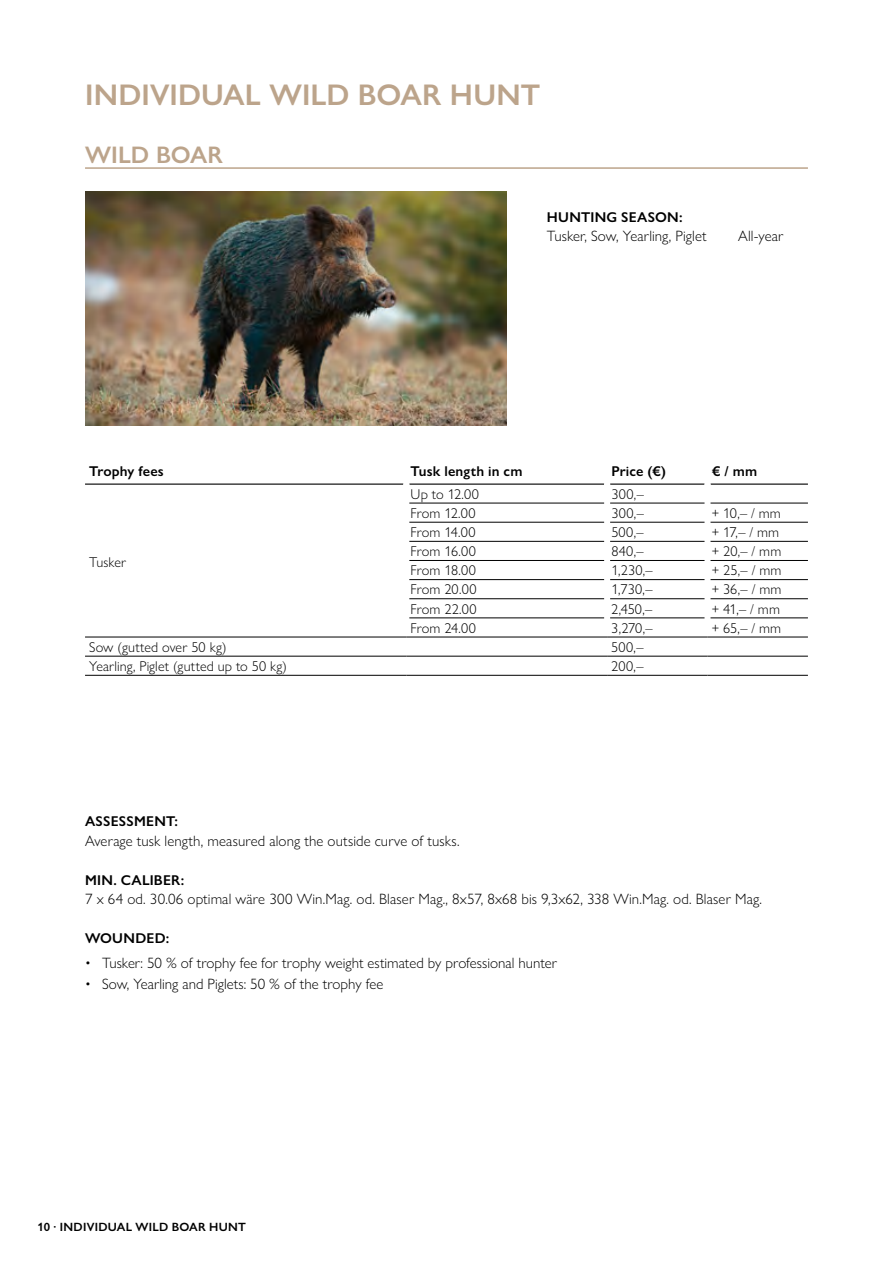
<style>
.page{position:relative;width:893px;height:1263px;background:#fff}
.page>*{position:absolute;margin:0;border:0;box-sizing:border-box;transform-origin:0 0}
.t1{font:600 30px "Gill Sans Nova";letter-spacing:.005em;color:#bca48b}
.t2{font:600 24px "Gill Sans Nova";letter-spacing:.005em;color:#bca48b}
.t3{font:300 15px "Gill Sans Nova";letter-spacing:.005em;color:#000}
.t4{font:300 14.25px "Gill Sans Nova";letter-spacing:.005em;color:#000}
.t5{font:600 14.25px "Gill Sans Nova";letter-spacing:.015em;color:#000}
.t6{font:600 12px "Gill Sans Nova";letter-spacing:.025em;color:#000}
</style>
<div class="page">
<img style="left:85px;top:191px;width:422px;height:234px">
<hr style="left:85px;top:167px;width:723px;height:2px;background:#bca48b">
<hr style="left:85px;top:483px;width:318px;height:2px;background:#000">
<hr style="left:409px;top:483px;width:195px;height:2px;background:#000">
<hr style="left:610px;top:483px;width:94px;height:2px;background:#000">
<hr style="left:710px;top:483px;width:98px;height:2px;background:#000">
<hr style="left:409px;top:503px;width:195px;height:1px;background:#000">
<hr style="left:610px;top:503px;width:94px;height:1px;background:#000">
<hr style="left:710px;top:503px;width:98px;height:1px;background:#000">
<hr style="left:409px;top:522px;width:195px;height:1px;background:#000">
<hr style="left:610px;top:522px;width:94px;height:1px;background:#000">
<hr style="left:710px;top:522px;width:98px;height:1px;background:#000">
<hr style="left:409px;top:541px;width:195px;height:1px;background:#000">
<hr style="left:610px;top:541px;width:94px;height:1px;background:#000">
<hr style="left:710px;top:541px;width:98px;height:1px;background:#000">
<hr style="left:409px;top:560px;width:195px;height:1px;background:#000">
<hr style="left:610px;top:560px;width:94px;height:1px;background:#000">
<hr style="left:710px;top:560px;width:98px;height:1px;background:#000">
<hr style="left:409px;top:579px;width:195px;height:1px;background:#000">
<hr style="left:610px;top:579px;width:94px;height:1px;background:#000">
<hr style="left:710px;top:579px;width:98px;height:1px;background:#000">
<hr style="left:409px;top:598px;width:195px;height:1px;background:#000">
<hr style="left:610px;top:598px;width:94px;height:1px;background:#000">
<hr style="left:710px;top:598px;width:98px;height:1px;background:#000">
<hr style="left:409px;top:618px;width:195px;height:1px;background:#000">
<hr style="left:610px;top:618px;width:94px;height:1px;background:#000">
<hr style="left:710px;top:618px;width:98px;height:1px;background:#000">
<hr style="left:85px;top:637px;width:321px;height:1px;background:#000">
<hr style="left:406px;top:637px;width:201px;height:1px;background:#000">
<hr style="left:607px;top:637px;width:100px;height:1px;background:#000">
<hr style="left:707px;top:637px;width:101px;height:1px;background:#000">
<hr style="left:85px;top:656px;width:321px;height:1px;background:#000">
<hr style="left:406px;top:656px;width:201px;height:1px;background:#000">
<hr style="left:607px;top:656px;width:100px;height:1px;background:#000">
<hr style="left:707px;top:656px;width:101px;height:1px;background:#000">
<hr style="left:85px;top:675px;width:321px;height:1px;background:#000">
<hr style="left:406px;top:675px;width:201px;height:1px;background:#000">
<hr style="left:607px;top:675px;width:100px;height:1px;background:#000">
<hr style="left:707px;top:675px;width:101px;height:1px;background:#000">
<h1 class="t1" style="left:85px;top:76px;width:457px">INDIVIDUAL WILD BOAR HUNT</h1>
<h2 class="t2" style="left:85px;top:140px;width:139px">WILD BOAR</h2>
<p class="t5" style="left:547px;top:208px;width:137px">HUNTING SEASON:</p>
<p class="t3" style="left:547px;top:227px;width:161px">Tusker, Sow, Yearling, Piglet</p>
<p class="t3" style="left:738px;top:227px;width:47px">All-year</p>
<p class="t5" style="left:89px;top:462px;width:76px">Trophy fees</p>
<p class="t5" style="left:411px;top:462px;width:113px">Tusk length in cm</p>
<p class="t5" style="left:611px;top:462px;width:56px">Price (€)</p>
<p class="t5" style="left:712px;top:462px;width:47px">€ / mm</p>
<p class="t4" style="left:89px;top:553px;width:38px">Tusker</p>
<p class="t4" style="left:411px;top:485px;width:70px">Up to 12.00</p>
<p class="t4" style="left:611px;top:485px;width:34px">300,–</p>
<p class="t4" style="left:411px;top:504px;width:67px">From 12.00</p>
<p class="t4" style="left:611px;top:504px;width:34px">300,–</p>
<p class="t4" style="left:712px;top:504px;width:71px">+ 10,– / mm</p>
<p class="t4" style="left:411px;top:523px;width:67px">From 14.00</p>
<p class="t4" style="left:611px;top:523px;width:34px">500,–</p>
<p class="t4" style="left:712px;top:523px;width:69px">+ 17,– / mm</p>
<p class="t4" style="left:411px;top:543px;width:67px">From 16.00</p>
<p class="t4" style="left:611px;top:543px;width:34px">840,–</p>
<p class="t4" style="left:712px;top:543px;width:71px">+ 20,– / mm</p>
<p class="t4" style="left:411px;top:562px;width:67px">From 18.00</p>
<p class="t4" style="left:611px;top:562px;width:43px">1,230,–</p>
<p class="t4" style="left:712px;top:562px;width:71px">+ 25,– / mm</p>
<p class="t4" style="left:411px;top:581px;width:67px">From 20.00</p>
<p class="t4" style="left:611px;top:581px;width:43px">1,730,–</p>
<p class="t4" style="left:712px;top:581px;width:71px">+ 36,– / mm</p>
<p class="t4" style="left:410px;top:600px;width:68px">From 22.00</p>
<p class="t4" style="left:611px;top:600px;width:43px">2,450,–</p>
<p class="t4" style="left:712px;top:600px;width:70px">+ 41,– / mm</p>
<p class="t4" style="left:410px;top:619px;width:67px">From 24.00</p>
<p class="t4" style="left:611px;top:619px;width:43px">3,270,–</p>
<p class="t4" style="left:712px;top:619px;width:71px">+ 65,– / mm</p>
<p class="t4" style="left:89px;top:638px;width:139px">Sow (gutted over 50 kg)</p>
<p class="t4" style="left:611px;top:638px;width:34px">500,–</p>
<p class="t4" style="left:89px;top:657px;width:199px">Yearling, Piglet (gutted up to 50 kg)</p>
<p class="t4" style="left:611px;top:657px;width:34px">200,–</p>
<p class="t5" style="left:85px;top:812px;width:94px">ASSESSMENT:</p>
<p class="t3" style="left:85px;top:831px;width:376px">Average tusk length, measured along the outside curve of tusks.</p>
<p class="t5" style="left:85px;top:871px;width:101px">MIN. CALIBER:</p>
<p class="t3" style="left:85px;top:890px;width:678px">7 x 64 od. 30.06 optimal wäre 300 Win.Mag. od. Blaser Mag., 8x57, 8x68 bis 9,3x62, 338 Win.Mag. od. Blaser Mag.</p>
<p class="t5" style="left:85px;top:929px;width:86px">WOUNDED:</p>
<p class="t3" style="left:85px;top:954px;width:474px">• Tusker: 50 % of trophy fee for trophy weight estimated by professional hunter</p>
<p class="t3" style="left:85px;top:975px;width:300px">• Sow, Yearling and Piglets: 50 % of the trophy fee</p>
<p class="t6" style="left:37px;top:1219px;width:35px">10 · Individual</p>
<p class="t6" style="left:136px;top:1219px;width:21px">Wild</p>
<p class="t6" style="left:172px;top:1219px;width:18px">Boar</p>
<p class="t6" style="left:209px;top:1219px;width:20px">Hunt</p>
</div>
